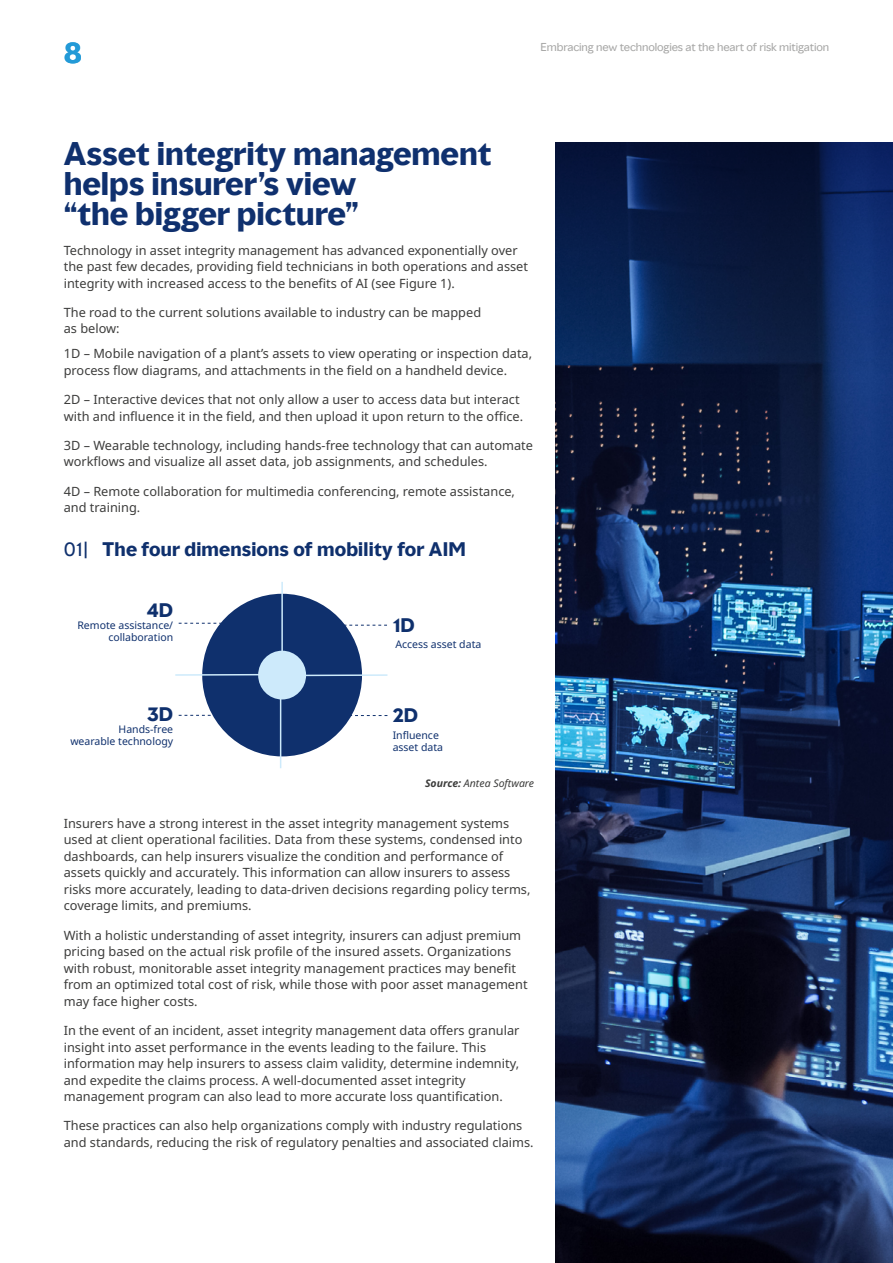
<style>
.page{position:relative;width:893px;height:1263px;background:#fff}
.page>*{position:absolute;margin:0;border:0;box-sizing:border-box;transform-origin:0 0}
.t1{font:700 30px/30px "MMC Display";color:#0f306e}
.t2{font:700 27px "MMC Display";color:#239ad7}
.t3{font:700 18px "MMC Display";letter-spacing:.01em;color:#0f306d}
.t4{font:12.75px/16.5px "Noto Sans";color:#3c3c3b}
.t5{font:10.5px/12px "Noto Sans";color:#0f306d;text-align:right}
.t6{font:10.5px "MMC Display";letter-spacing:-.01em;color:#a8a8a7}
.t7{font:italic 10.5px "Noto Sans";color:#3c3c3b}
.s1{font-weight:400}
.s2{font-weight:700}
</style>
<div class="page">
<svg style="left:175px;top:582px;width:213px;height:187px"></svg>
<img style="left:555px;top:713px;width:338px;height:550px">
<svg style="left:555px;top:142px;width:338px;height:571px;background:#102752"></svg>
<h2 class="t2" style="left:64px;top:35px;width:20px">8</h2>
<p class="t6" style="left:541px;top:40px;width:290px">Embracing new technologies at the heart of risk mitigation</p>
<h1 class="t1" style="left:64px;top:139px;width:429px">Asset integrity management helps insurer’s view<br>“the bigger picture”</h1>
<p class="t4" style="left:64px;top:242px;width:466px">Technology in asset integrity management has advanced exponentially over the past few decades, providing field technicians in both operations and asset integrity with increased access to the benefits of AI (see Figure 1).</p>
<p class="t4" style="left:64px;top:304px;width:419px">The road to the current solutions available to industry can be mapped as below:</p>
<p class="t4" style="left:64px;top:346px;width:470px">1D – Mobile navigation of a plant’s assets to view operating or inspection data, process flow diagrams, and attachments in the field on a handheld device.</p>
<p class="t4" style="left:64px;top:391px;width:461px">2D – Interactive devices that not only allow a user to access data but interact with and influence it in the field, and then upload it upon return to the office.</p>
<p class="t4" style="left:64px;top:437px;width:471px">3D – Wearable technology, including hands-free technology that can automate workflows and visualize all asset data, job assignments, and schedules.</p>
<p class="t4" style="left:64px;top:483px;width:453px">4D – Remote collaboration for multimedia conferencing, remote assistance, and training.</p>
<h3 class="t3" style="left:64px;top:537px;width:403px"><span class="s1">01|</span> The four dimensions of mobility for AIM</h3>
<h3 class="t3" style="left:147px;top:598px;width:28px">4D</h3>
<p class="t5" style="left:77px;top:619px;width:97px">Remote assistance/ collaboration</p>
<h3 class="t3" style="left:147px;top:702px;width:28px">3D</h3>
<p class="t5" style="left:70px;top:723px;width:104px">Hands-free<br>wearable technology</p>
<h3 class="t3" style="left:393px;top:613px;width:24px">1D</h3>
<p class="t5" style="left:395px;top:639px;width:87px">Access asset data</p>
<h3 class="t3" style="left:393px;top:704px;width:27px">2D</h3>
<p class="t5" style="left:393px;top:729px;width:52px;text-align:left">Influence asset data</p>
<p class="t7" style="left:425px;top:775px;width:111px"><span class="s2">Source:</span> Antea Software</p>
<p class="t4" style="left:64px;top:815px;width:468px">Insurers have a strong interest in the asset integrity management systems used at client operational facilities. Data from these systems, condensed into dashboards, can help insurers visualize the condition and performance of assets quickly and accurately. This information can allow insurers to assess risks more accurately, leading to data-driven decisions regarding policy terms, coverage limits, and premiums.</p>
<p class="t4" style="left:64px;top:927px;width:465px">With a holistic understanding of asset integrity, insurers can adjust premium pricing based on the actual risk profile of the insured assets. Organizations with robust, monitorable asset integrity management practices may benefit from an optimized total cost of risk, while those with poor asset management may face higher costs.</p>
<p class="t4" style="left:64px;top:1022px;width:457px">In the event of an incident, asset integrity management data offers granular insight into asset performance in the events leading to the failure. This information may help insurers to assess claim validity, determine indemnity, and expedite the claims process. A well-documented asset integrity management program can also lead to more accurate loss quantification.</p>
<p class="t4" style="left:64px;top:1118px;width:471px">These practices can also help organizations comply with industry regulations and standards, reducing the risk of regulatory penalties and associated claims.</p>
</div>
